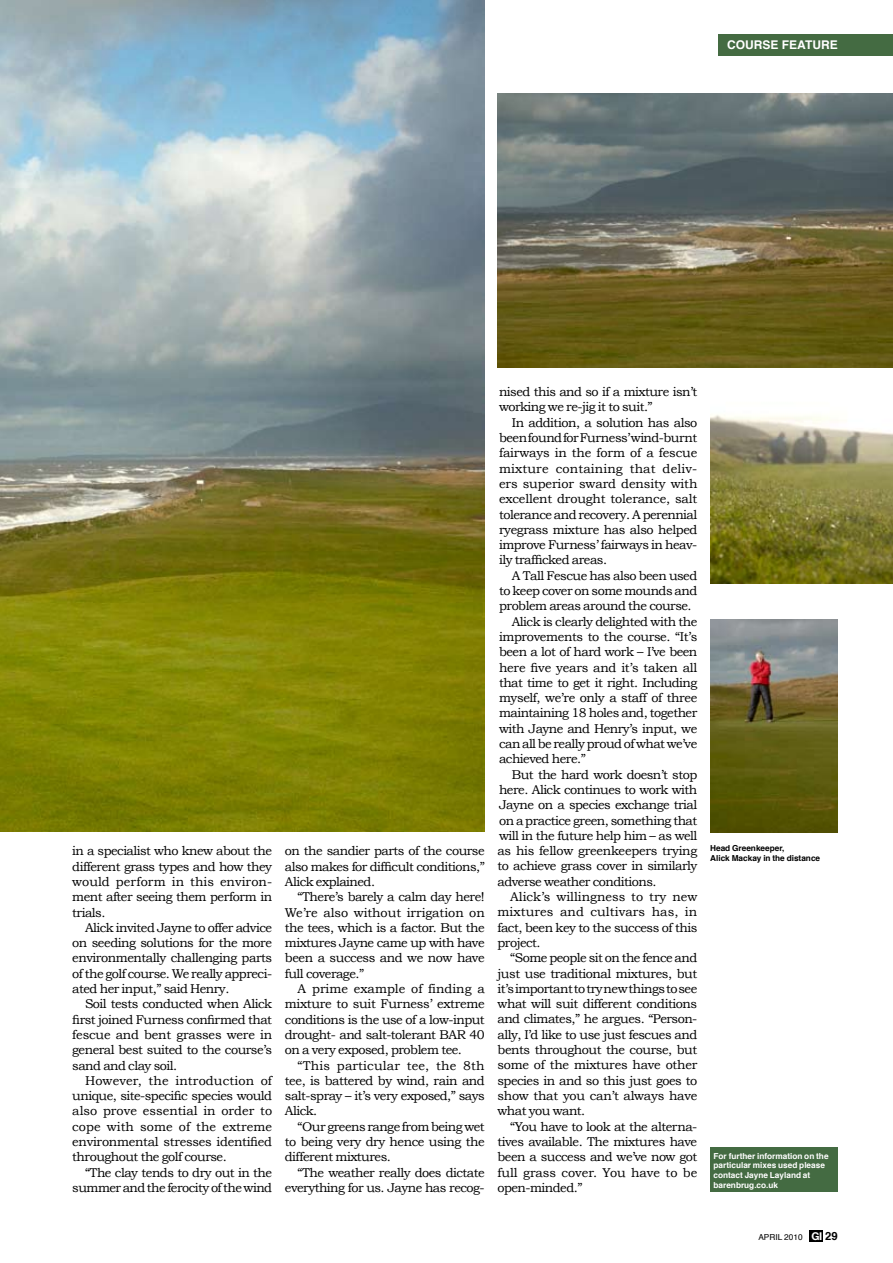
<style>
.page{position:relative;width:893px;height:1263px;background:#fff}
.page>*{position:absolute;margin:0;border:0;box-sizing:border-box;transform-origin:0 0}
.t1{font:12.75px/15.3px "Bookman Old Style";letter-spacing:-.04em;color:#000;text-align:justify}
.t2{font:12.75px "Bookman Old Style";letter-spacing:-.02em;color:#000}
.t3{font:12.75px "Bookman Old Style";color:#000}
.t4{font:12.75px "Bookman Old Style";letter-spacing:.005em;color:#000}
.t5{font:12.75px "Bookman Old Style";letter-spacing:-.005em;color:#000}
.t6{font:700 12px "Helvetica";color:#fff}
.t7{font:700 8.25px/9.8px "Helvetica";color:#fff}
.t8{font:700 8.25px/9.8px "Helvetica";color:#000}
.t9{font:8.25px "Helvetica";color:#000}
.s1{font-family:"Helvetica Neue";font-weight:700;font-size:10.8px;color:#fff}
.s2{font-weight:700;font-size:11.25px}
</style>
<div class="page">
<div style="left:809px;top:1230px;width:14px;height:11px;background:#000"></div>
<div style="left:719px;top:34px;width:174px;height:21px;background:#446b42"></div>
<img style="left:0;top:0;width:485px;height:831px">
<div style="left:710px;top:1148px;width:128px;height:44px;background:#446b42"></div>
<img style="left:497px;top:94px;width:396px;height:273px">
<img style="left:710px;top:414px;width:183px;height:170px">
<img style="left:710px;top:619px;width:128px;height:213px">
<p class="t6" style="left:727px;top:35px;width:110px">COURSE Feature</p>
<p class="t1" style="left:72px;top:843px;width:201px">in a specialist who knew about the different grass types and how they would perform in this environ&shy;ment after seeing them perform in trials.</p>
<p class="t1" style="left:72px;top:920px;width:201px;text-indent:13px">Alick invited Jayne to offer advice on seeding solutions for the more environmentally challenging parts of the golf course. We really appreci&shy;ated her input,” said Henry.</p>
<p class="t1" style="left:72px;top:996px;width:201px;text-indent:13px">Soil tests conducted when Alick first joined Furness confirmed that fescue and bent grasses were in general best suited to the course’s sand and clay soil.</p>
<p class="t1" style="left:72px;top:1073px;width:201px;text-indent:13px">However, the introduction of unique, site-specific species would also prove essential in order to cope with some of the extreme environmental stresses identified throughout the golf course.</p>
<p class="t1" style="left:72px;top:1165px;width:201px;text-align:right">“The clay tends to dry out in the summer and the ferocity of the wind</p>
<p class="t1" style="left:285px;top:843px;width:201px">on the sandier parts of the course also makes for difficult conditions,” Alick explained.</p>
<p class="t1" style="left:285px;top:889px;width:201px;text-indent:13px">“There’s barely a calm day here!<br>We’re also without irrigation on the tees, which is a factor. But the mixtures Jayne came up with have been a success and we now have full coverage.”</p>
<p class="t1" style="left:285px;top:981px;width:201px;text-indent:13px">A prime example of finding a mixture to suit Furness’ extreme conditions is the use of a low-input drought- and salt-tolerant BAR 40 on a very exposed, problem tee.</p>
<p class="t1" style="left:285px;top:1057px;width:201px;text-indent:13px">“This particular tee, the 8th tee, is battered by wind, rain and salt-spray – it’s very exposed,” says Alick.</p>
<p class="t1" style="left:285px;top:1119px;width:201px;text-indent:13px">“Our greens range from being wet to being very dry hence using the different mixtures.</p>
<p class="t1" style="left:285px;top:1165px;width:201px;text-align:right">“The weather really does dictate everything for us. Jayne has recog-</p>
<p class="t1" style="left:499px;top:384px;width:200px">nised this and so if a mixture isn’t working we re-jig it to suit.”</p>
<p class="t1" style="left:499px;top:415px;width:200px;text-indent:13px">In addition, a solution has also been found for Furness’ wind-burnt fairways in the form of a fescue mixture containing that deliv&shy;ers superior sward density with excellent drought tolerance, salt tolerance and recovery. A perennial ryegrass mixture has also helped improve Furness’ fairways in heav&shy;ily trafficked areas.</p>
<p class="t1" style="left:512px;top:568px;width:187px">A Tall Fescue has also been used</p>
<p class="t1" style="left:499px;top:583px;width:200px">to keep cover on some mounds and</p>
<p class="t1" style="left:499px;top:598px;width:194px">problem areas around the course.</p>
<p class="t1" style="left:512px;top:614px;width:187px">Alick is clearly delighted with the</p>
<p class="t1" style="left:499px;top:629px;width:200px">improvements to the course. “It’s</p>
<p class="t1" style="left:499px;top:644px;width:200px">been a lot of hard work – I’ve been</p>
<p class="t2" style="left:499px;top:660px;width:200px">here five years and it’s taken all</p>
<p class="t1" style="left:499px;top:675px;width:200px">that time to get it right. Including</p>
<p class="t1" style="left:499px;top:690px;width:200px">myself, we’re only a staff of three</p>
<p class="t1" style="left:499px;top:705px;width:200px">maintaining 18 holes and, together</p>
<p class="t1" style="left:499px;top:721px;width:200px">with Jayne and Henry’s input, we</p>
<p class="t1" style="left:499px;top:736px;width:200px">can all be really proud of what we’ve</p>
<p class="t1" style="left:499px;top:751px;width:88px">achieved here.”</p>
<p class="t1" style="left:512px;top:767px;width:187px">But the hard work doesn’t stop</p>
<p class="t1" style="left:499px;top:782px;width:200px">here. Alick continues to work with</p>
<p class="t1" style="left:499px;top:797px;width:200px">Jayne on a species exchange trial</p>
<p class="t1" style="left:499px;top:812px;width:200px">on a practice green, something that</p>
<p class="t1" style="left:499px;top:828px;width:200px">will in the future help him – as well</p>
<p class="t2" style="left:497px;top:843px;width:201px">as his fellow greenkeepers trying</p>
<p class="t1" style="left:497px;top:858px;width:201px">to achieve grass cover in similarly</p>
<p class="t1" style="left:497px;top:874px;width:161px">adverse weather conditions.</p>
<p class="t3" style="left:510px;top:889px;width:189px">Alick’s willingness to try new</p>
<p class="t4" style="left:497px;top:905px;width:201px">mixtures and cultivars has, in</p>
<p class="t1" style="left:497px;top:920px;width:201px">fact, been key to the success of this</p>
<p class="t1" style="left:497px;top:935px;width:45px">project.</p>
<p class="t1" style="left:510px;top:950px;width:189px">“Some people sit on the fence and</p>
<p class="t1" style="left:497px;top:965px;width:201px">just use traditional mixtures, but</p>
<p class="t1" style="left:497px;top:981px;width:201px">it’s important to try new things to see</p>
<p class="t1" style="left:497px;top:996px;width:201px">what will suit different conditions</p>
<p class="t1" style="left:497px;top:1011px;width:201px">and climates,” he argues. “Person-</p>
<p class="t1" style="left:497px;top:1027px;width:201px">ally, I’d like to use just fescues and</p>
<p class="t1" style="left:497px;top:1042px;width:201px">bents throughout the course, but</p>
<p class="t2" style="left:497px;top:1058px;width:201px">some of the mixtures have other</p>
<p class="t1" style="left:497px;top:1073px;width:201px">species in and so this just goes to</p>
<p class="t2" style="left:497px;top:1088px;width:201px">show that you can’t always have</p>
<p class="t1" style="left:497px;top:1103px;width:89px">what you want.</p>
<p class="t1" style="left:510px;top:1118px;width:189px">“You have to look at the alterna-</p>
<p class="t1" style="left:497px;top:1134px;width:201px">tives available. The mixtures have</p>
<p class="t1" style="left:497px;top:1149px;width:201px">been a success and we’ve now got</p>
<p class="t5" style="left:497px;top:1165px;width:201px">full grass cover. You have to be</p>
<p class="t1" style="left:497px;top:1180px;width:86px">open-minded.”</p>
<p class="t8" style="left:710px;top:843px;width:112px">Head Greenkeeper,<br>Alick Mackay in the distance</p>
<p class="t7" style="left:713px;top:1151px;width:117px">For further information on the particular mixes used please contact Jayne Layland at barenbrug.co.uk</p>
<p class="t9" style="left:758px;top:1231px;width:81px">APRIL 2010 <span class="s1">GI</span> <span class="s2">29</span></p>
</div>
